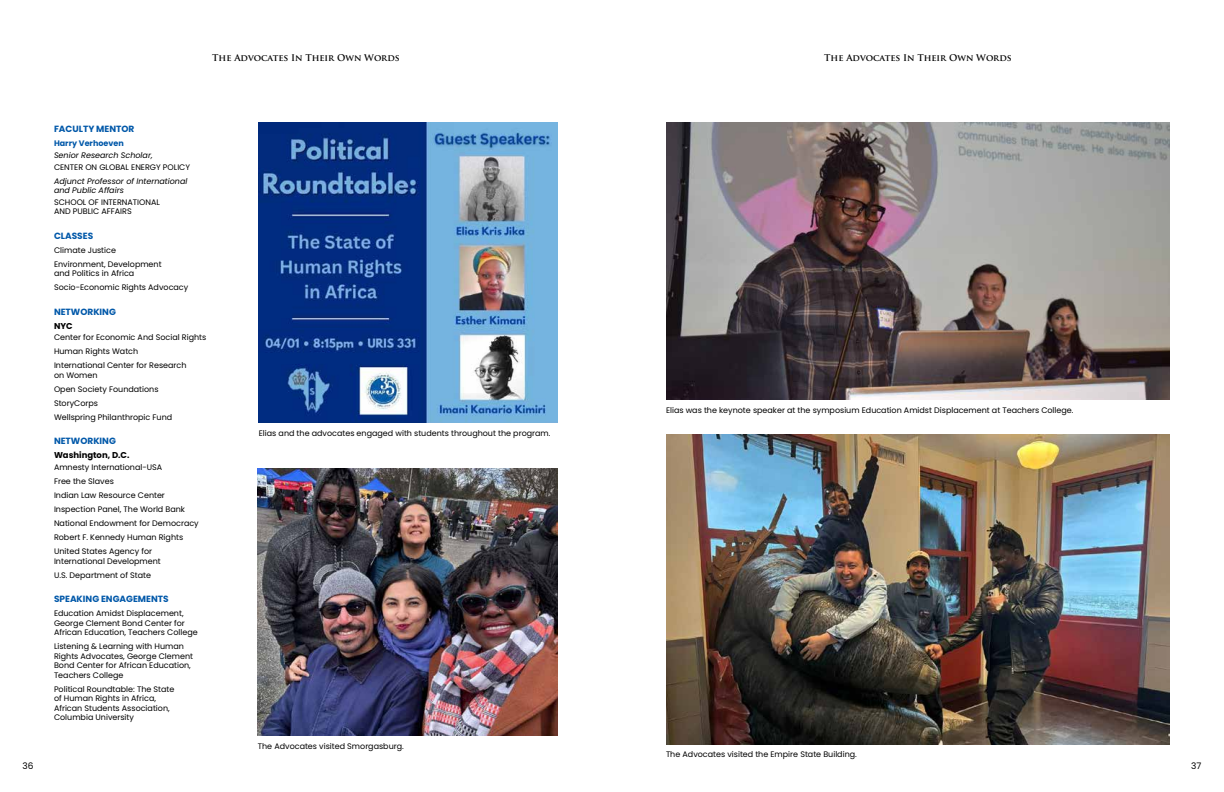
<style>
.page{position:relative;width:1224px;height:792px;background:#fff}
.page>*{position:absolute;margin:0;border:0;box-sizing:border-box;transform-origin:0 0}
.t1{font:700 9px "Poppins";color:#0058a9}
.t2{font:700 9px "Trajan Pro";color:#000}
.t3{font:9px "Poppins";color:#000}
.t4{font:700 8.5px "Poppins";color:#000}
.t5{font:8px/14px "Poppins";color:#000}
.t6{font:italic 8px/9.5px "Poppins";color:#000}
.t7{font:700 8px "Poppins";color:#0058a9}
</style>
<div class="page">
<img style="left:666px;top:123px;width:504px;height:277px">
<img style="left:666px;top:434px;width:504px;height:310px">
<img style="left:259px;top:123px;width:299px;height:300px">
<img style="left:258px;top:469px;width:300px;height:267px">
<p class="t2" style="left:212px;top:52px;width:189px">The Advocates In Their Own Words</p>
<p class="t2" style="left:824px;top:52px;width:189px">The Advocates In Their Own Words</p>
<p class="t1" style="left:54px;top:124px;width:82px">FACULTY MENTOR</p>
<p class="t7" style="left:54px;top:139px;width:71px">Harry Verhoeven</p>
<p class="t6" style="left:54px;top:150px;width:100px">Senior Research Scholar,</p>
<p class="t5" style="left:54px;top:160px;width:138px">CENTER ON GLOBAL ENERGY POLICY</p>
<p class="t6" style="left:54px;top:176px;width:135px">Adjunct Professor of International and Public Affairs</p>
<p class="t5" style="left:54px;top:197px;width:107px;line-height:9.5px">SCHOOL OF INTERNATIONAL<br>AND PUBLIC AFFAIRS</p>
<p class="t1" style="left:54px;top:230px;width:41px">CLASSES</p>
<p class="t5" style="left:54px;top:243px;width:109px">Climate Justice<br>Environment, Development</p>
<p class="t5" style="left:54px;top:266px;width:136px">and Politics in Africa<br>Socio-Economic Rights Advocacy</p>
<p class="t1" style="left:54px;top:306px;width:63px">NETWORKING</p>
<p class="t4" style="left:54px;top:321px;width:20px">NYC</p>
<p class="t5" style="left:54px;top:331px;width:154px">Center for Economic And Social Rights<br>Human Rights Watch<br>International Center for Research</p>
<p class="t5" style="left:54px;top:368px;width:120px">on Women<br>Open Society Foundations<br>StoryCorps<br>Wellspring Philanthropic Fund</p>
<p class="t1" style="left:54px;top:436px;width:63px">NETWORKING</p>
<p class="t4" style="left:54px;top:450px;width:77px">Washington, D.C.</p>
<p class="t5" style="left:54px;top:460px;width:146px">Amnesty International-USA<br>Free the Slaves<br>Indian Law Resource Center<br>Inspection Panel, The World Bank<br>National Endowment for Democracy<br>Robert F. Kennedy Human Rights<br>United States Agency for</p>
<p class="t5" style="left:54px;top:554px;width:108px">International Development<br>U.S. Department of State</p>
<p class="t1" style="left:54px;top:594px;width:116px">SPEAKING ENGAGEMENTS</p>
<p class="t5" style="left:54px;top:609px;width:145px;line-height:9.5px">Education Amidst Displacement,<br>George Clement Bond Center for<br>African Education, Teachers College</p>
<p class="t5" style="left:54px;top:642px;width:141px;line-height:9.5px">Listening &amp; Learning with Human<br>Rights Advocates, George Clement<br>Bond Center for African Education,<br>Teachers College</p>
<p class="t5" style="left:54px;top:684px;width:122px;line-height:9.5px">Political Roundtable: The State of Human Rights in Africa,<br>African Students Association,<br>Columbia University</p>
<p class="t5" style="left:259px;top:427px;width:293px">Elias and the advocates engaged with students throughout the program.</p>
<p class="t5" style="left:258px;top:739px;width:148px">The Advocates visited Smorgasburg.</p>
<p class="t5" style="left:666px;top:403px;width:409px">Elias was the keynote speaker at the symposium Education Amidst Displacement at Teachers College.</p>
<p class="t5" style="left:666px;top:747px;width:192px">The Advocates visited the Empire State Building.</p>
<p class="t3" style="left:22px;top:761px;width:13px">36</p>
<p class="t3" style="left:1191px;top:761px;width:12px">37</p>
</div>
